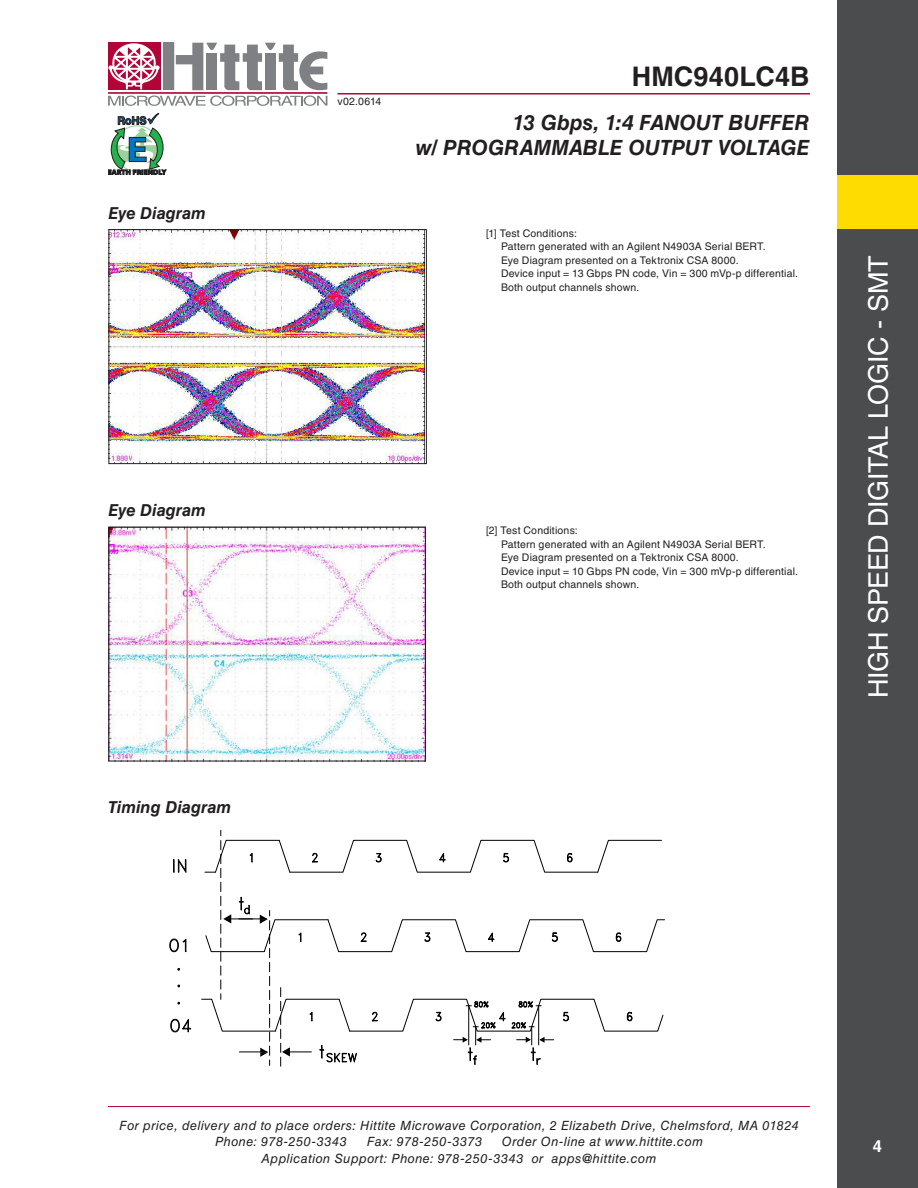
<style>
.page{position:relative;width:918px;height:1188px;background:#fff}
.page>*{position:absolute;margin:0;border:0;box-sizing:border-box;transform-origin:0 0}
.t1{font:27px "Helvetica LT Std";letter-spacing:-.01em;color:#fff}
.t2{font:700 27px "Helvetica LT Std";letter-spacing:.01em;color:#231f20}
.t3{font:italic 700 21px/25.2px "Helvetica LT Std";letter-spacing:-.005em;color:#231f20;text-align:right}
.t4{font:italic 700 16.5px "Helvetica LT Std";color:#231f20}
.t5{font:700 16.5px "Helvetica LT Std";color:#fff}
.t6{font:italic 12.75px/16.5px "Helvetica LT Std";letter-spacing:.035em;color:#231f20}
.t7{font:10.5px "Helvetica LT Std";letter-spacing:.015em;color:#231f20}
</style>
<div class="page">
<hr style="left:108px;top:1106px;width:702px;height:1px;background:#b30437">
<div style="left:163px;top:43px;width:11px;height:47px;background:#7e8083"></div>
<div style="left:108px;top:43px;width:52px;height:47px;background:#b30437"></div>
<hr style="left:108px;top:92px;width:219px;height:2px;background:#b30437">
<svg style="left:176px;top:43px;width:151px;height:47px"></svg>
<svg style="left:108px;top:96px;width:219px;height:10px"></svg>
<svg style="left:108px;top:43px;width:52px;height:46px"></svg>
<hr style="left:338px;top:93px;width:472px;height:1px;background:#b30437">
<svg style="left:108px;top:113px;width:58px;height:62px"></svg>
<div style="left:837px;top:0;width:81px;height:1188px;background:#4b4c4d"></div>
<div style="left:837px;top:175px;width:81px;height:54px;background:#ffdc01"></div>
<img style="left:110px;top:231px;width:314px;height:231px">
<div style="left:108px;top:229px;width:319px;height:235px;border:1px solid #231f20"></div>
<img style="left:110px;top:529px;width:314px;height:230px">
<div style="left:108px;top:527px;width:318px;height:234px;border:1px solid #231f20"></div>
<svg style="left:170px;top:938px;width:17px;height:14px"></svg>
<svg style="left:173px;top:859px;width:14px;height:14px"></svg>
<svg style="left:170px;top:1018px;width:21px;height:15px"></svg>
<svg style="left:201px;top:830px;width:464px;height:236px"></svg>
<h3 class="t4" style="left:108px;top:204px;width:99px">Eye Diagram</h3>
<h3 class="t4" style="left:108px;top:500px;width:99px">Eye Diagram</h3>
<h3 class="t4" style="left:108px;top:797px;width:125px">Timing Diagram</h3>
<p class="t7" style="left:338px;top:95px;width:45px">v02.0614</p>
<h1 class="t2" style="left:632px;top:60px;width:179px">HMC940LC4B</h1>
<h2 class="t3" style="left:416px;top:109px;width:395px">13 Gbps, 1:4 FANOUT BUFFER<br>w/ PROGRAMMABLE OUTPUT VOLTAGE</h2>
<p class="t7" style="left:486px;top:227px;width:93px">[1] Test Conditions:</p>
<p class="t7" style="left:486px;top:240px;width:281px">Pattern generated with an Agilent N4903A Serial BERT.</p>
<p class="t7" style="left:486px;top:254px;width:254px">Eye Diagram presented on a Tektronix CSA 8000.</p>
<p class="t7" style="left:486px;top:267px;width:314px">Device input = 13 Gbps PN code, Vin = 300 mVp-p differential.</p>
<p class="t7" style="left:501px;top:281px;width:140px">Both output channels shown.</p>
<p class="t7" style="left:486px;top:524px;width:93px">[2] Test Conditions:</p>
<p class="t7" style="left:486px;top:538px;width:281px">Pattern generated with an Agilent N4903A Serial BERT.</p>
<p class="t7" style="left:486px;top:551px;width:254px">Eye Diagram presented on a Tektronix CSA 8000.</p>
<p class="t7" style="left:486px;top:565px;width:314px">Device input = 10 Gbps PN code, Vin = 300 mVp-p differential.</p>
<p class="t7" style="left:501px;top:578px;width:140px">Both output channels shown.</p>
<h1 class="t1" style="left:863px;top:698px;width:443px;rotate:-90deg">High Speed Digital Logic - SMT</h1>
<p class="t6" style="left:215px;top:1117px;width:585px;text-indent:-96px">For price, delivery and to place orders: Hittite Microwave Corporation, 2 Elizabeth Drive, Chelmsford, MA 01824<br>Phone: 978-250-3343</p>
<p class="t6" style="left:262px;top:1133px;width:443px;text-indent:240px">Order On-line at www.hittite.com<br>Application Support: Phone: 978-250-3343 or apps@hittite.com</p>
<p class="t6" style="left:367px;top:1133px;width:117px">Fax: 978-250-3373</p>
<h3 class="t5" style="left:873px;top:1136px;width:11px">4</h3>
</div>
